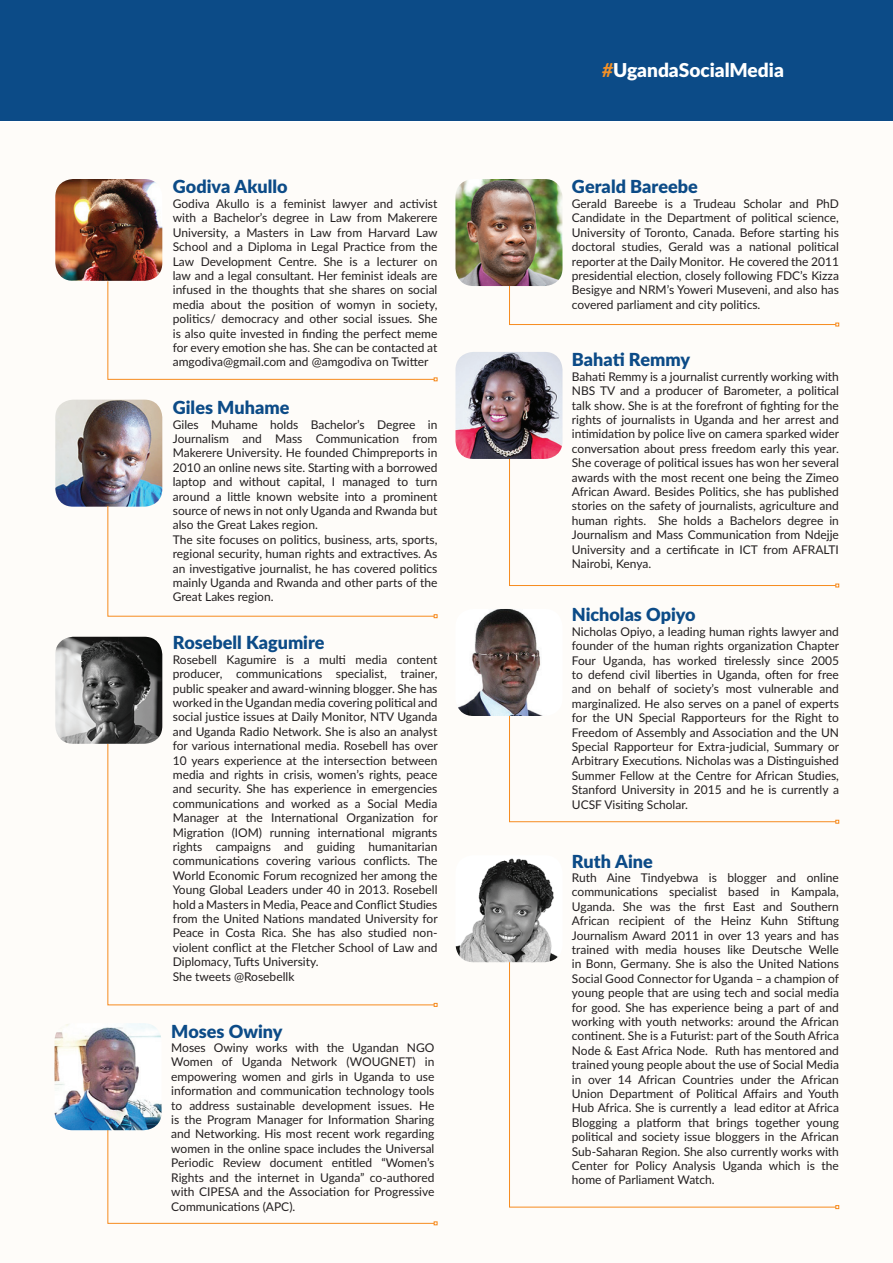
<style>
.page{position:relative;width:893px;height:1263px;background:#fff}
.page>*{position:absolute;margin:0;border:0;box-sizing:border-box;transform-origin:0 0}
.t1{font:900 19.05px "Lato";color:#fff}
.t2{font:900 18px "Lato";color:#0c4b87}
.t3{font:12px/14.4px "Lato";color:#231f20;text-align:justify}
.s1{font-weight:800;font-style:italic;color:#f39127}
</style>
<div class="page">
<div style="left:0;top:123px;width:893px;height:1140px;background:#fefcf9"></div>
<div style="left:0;top:0;width:893px;height:121px;background:#0c4b87"></div>
<img style="left:55px;top:179px;width:107px;height:102px">
<img style="left:55px;top:400px;width:107px;height:107px">
<svg style="left:107px;top:281px;width:330px;height:100px"></svg>
<svg style="left:107px;top:505px;width:330px;height:113px"></svg>
<svg style="left:107px;top:744px;width:328px;height:262px"></svg>
<svg style="left:107px;top:1130px;width:330px;height:95px"></svg>
<svg style="left:509px;top:250px;width:330px;height:76px"></svg>
<svg style="left:509px;top:459px;width:327px;height:127px"></svg>
<svg style="left:509px;top:716px;width:327px;height:106px"></svg>
<svg style="left:835px;top:820px;width:4px;height:4px"></svg>
<svg style="left:509px;top:962px;width:326px;height:246px"></svg>
<svg style="left:835px;top:1205px;width:4px;height:4px"></svg>
<img style="left:55px;top:1023px;width:107px;height:107px">
<img style="left:55px;top:637px;width:107px;height:107px">
<img style="left:455px;top:179px;width:107px;height:107px">
<img style="left:455px;top:352px;width:107px;height:107px">
<img style="left:458px;top:609px;width:85px;height:107px">
<img style="left:455px;top:858px;width:103px;height:104px">
<h2 class="t2" style="left:173px;top:173px;width:116px">Godiva Akullo</h2>
<p class="t3" style="left:173px;top:196px;width:266px">Godiva Akullo is a feminist lawyer and activist with a Bachelor’s degree in Law from Makerere University, a Masters in Law from Harvard Law School and a Diploma in Legal Practice from the Law Development Centre. She is a lecturer on law and a legal consultant. Her feminist ideals are infused in the thoughts that she shares on social media about the position of womyn in society, politics/ democracy and other social issues. She is also quite invested in finding the perfect meme for every emotion she has. She can be contacted at amgodiva@gmail.com and @amgodiva on Twitter</p>
<h2 class="t2" style="left:173px;top:394px;width:118px">Giles Muhame</h2>
<p class="t3" style="left:173px;top:416px;width:266px;text-align:left">Giles Muhame holds Bachelor’s Degree in Journalism and Mass Communication from Makerere University. He founded Chimpreports in 2010 an online news site. Starting with a borrowed laptop and without capital, I managed to turn around a little known website into a prominent source of news in not only Uganda and Rwanda but also the Great Lakes region.<br>The site focuses on politics, business, arts, sports, regional security, human rights and extractives. As an investigative journalist, he has covered politics mainly Uganda and Rwanda and other parts of the Great Lakes region.</p>
<h2 class="t2" style="left:173px;top:629px;width:153px">Rosebell Kagumire</h2>
<p class="t3" style="left:173px;top:652px;width:266px;text-align:left">Rosebell Kagumire is a multi media content producer, communications specialist, trainer, public speaker and award-winning blogger. She has worked in the Ugandan media covering political and social justice issues at Daily Monitor, NTV Uganda and Uganda Radio Network. She is also an analyst for various international media. Rosebell has over 10 years experience at the intersection between media and rights in crisis, women’s rights, peace and security. She has experience in emergencies communications and worked as a Social Media Manager at the International Organization for Migration (IOM) running international migrants rights campaigns and guiding humanitarian communications covering various conflicts. The World Economic Forum recognized her among the Young Global Leaders under 40 in 2013. Rosebell hold a Masters in Media, Peace and Conflict Studies from the United Nations mandated University for Peace in Costa Rica. She has also studied non&shy;violent conflict at the Fletcher School of Law and Diplomacy, Tufts University.<br>She tweets @Rosebellk</p>
<h2 class="t2" style="left:171px;top:1017px;width:113px">Moses Owiny</h2>
<p class="t3" style="left:171px;top:1040px;width:265px">Moses Owiny works with the Ugandan NGO Women of Uganda Network (WOUGNET) in empowering women and girls in Uganda to use information and communication technology tools to address sustainable development issues. He is the Program Manager for Information Sharing and Networking. His most recent work regarding women in the online space includes the Universal Periodic Review document entitled “Women’s Rights and the internet in Uganda” co-authored with CIPESA and the Association for Progressive Communications (APC).</p>
<h1 class="t1" style="left:602px;top:56px;width:183px"><span class="s1">#</span>UgandaSocialMedia</h1>
<h2 class="t2" style="left:572px;top:173px;width:128px">Gerald Bareebe</h2>
<p class="t3" style="left:572px;top:196px;width:269px">Gerald Bareebe is a Trudeau Scholar and PhD Candidate in the Department of political science, University of Toronto, Canada. Before starting his doctoral studies, Gerald was a national political reporter at the Daily Monitor. He covered the 2011 presidential election, closely following FDC’s Kizza Besigye and NRM’s Yoweri Museveni, and also has covered parliament and city politics.</p>
<h2 class="t2" style="left:572px;top:346px;width:120px">Bahati Remmy</h2>
<p class="t3" style="left:572px;top:369px;width:269px">Bahati Remmy is a journalist currently working with NBS TV and a producer of Barometer, a political talk show. She is at the forefront of fighting for the rights of journalists in Uganda and her arrest and intimidation by police live on camera sparked wider conversation about press freedom early this year.<br>She coverage of political issues has won her several awards with the most recent one being the Zimeo African Award. Besides Politics, she has published stories on the safety of journalists, agriculture and human rights. She holds a Bachelors degree in Journalism and Mass Communication from Ndejje University and a certificate in ICT from AFRALTI Nairobi, Kenya.</p>
<h2 class="t2" style="left:572px;top:601px;width:125px">Nicholas Opiyo</h2>
<p class="t3" style="left:572px;top:624px;width:269px">Nicholas Opiyo, a leading human rights lawyer and founder of the human rights organization Chapter Four Uganda, has worked tirelessly since 2005 to defend civil liberties in Uganda, often for free and on behalf of society’s most vulnerable and marginalized. He also serves on a panel of experts for the UN Special Rapporteurs for the Right to Freedom of Assembly and Association and the UN Special Rapporteur for Extra-judicial, Summary or Arbitrary Executions. Nicholas was a Distinguished Summer Fellow at the Centre for African Studies, Stanford University in 2015 and he is currently a UCSF Visiting Scholar.</p>
<h2 class="t2" style="left:572px;top:847px;width:82px">Ruth Aine</h2>
<p class="t3" style="left:572px;top:870px;width:269px">Ruth Aine Tindyebwa is blogger and online communications specialist based in Kampala, Uganda. She was the first East and Southern African recipient of the Heinz Kuhn Stiftung Journalism Award 2011 in over 13 years and has trained with media houses like Deutsche Welle in Bonn, Germany. She is also the United Nations Social Good Connector for Uganda – a champion of young people that are using tech and social media for good. She has experience being a part of and working with youth networks: around the African continent. She is a Futurist: part of the South Africa Node &amp; East Africa Node. Ruth has mentored and trained young people about the use of Social Media in over 14 African Countries under the African Union Department of Political Affairs and Youth Hub Africa. She is currently a lead editor at Africa Blogging a platform that brings together young political and society issue bloggers in the African Sub-Saharan Region. She also currently works with Center for Policy Analysis Uganda which is the home of Parliament Watch.</p>
</div>
